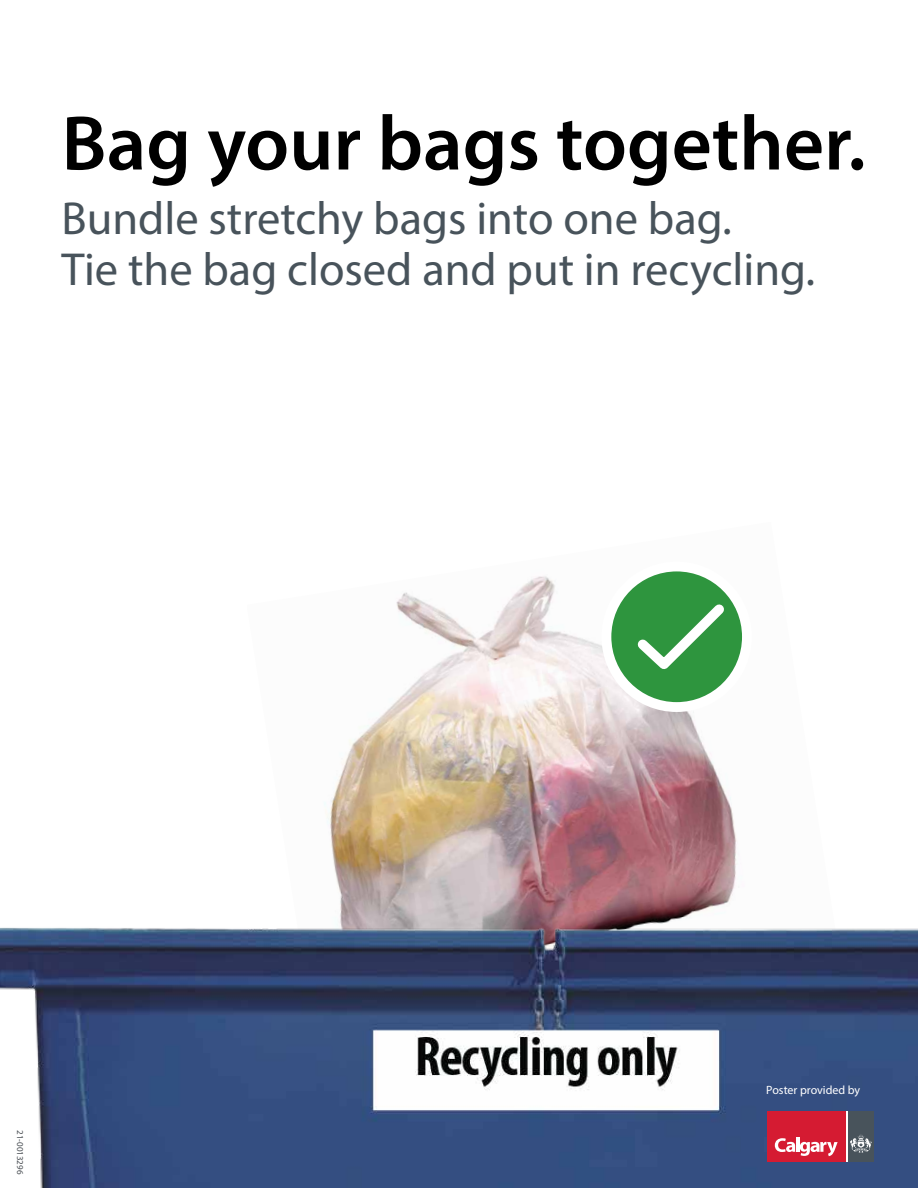
<style>
.page{position:relative;width:918px;height:1188px;background:#fff}
.page>*{position:absolute;margin:0;border:0;box-sizing:border-box;transform-origin:0 0}
.t1{font:600 78px "Myriad Pro";color:#000}
.t2{font:46.5px/51px "Myriad Pro";color:#48535b}
.t3{font:12px "Myriad Pro";color:#fff}
.t4{font:9px "Myriad Pro";color:#4a4f54}
</style>
<div class="page">
<img style="left:324px;top:576px;width:413px;height:351px">
<img style="left:0;top:927px;width:918px;height:261px">
<svg style="left:606px;top:567px;width:141px;height:140px;fill:#2e953e"></svg>
<div style="left:601px;top:562px;width:151px;height:150px;border:10px solid #fff;border-radius:50%"></div>
<svg style="left:629px;top:595px;width:104px;height:83px;background:#49a357"></svg>
<div style="left:767px;top:1111px;width:79px;height:51px;background:#d51b32"></div>
<div style="left:847px;top:1111px;width:27px;height:51px;background:#48535b"></div>
<svg style="left:775px;top:1138px;width:63px;height:18px"></svg>
<hr style="left:846px;top:1111px;width:1px;height:51px;background:#fff">
<svg style="left:850px;top:1134px;width:22px;height:19px"></svg>
<h1 class="t1" style="left:62px;top:94px;width:806px">Bag your bags together.</h1>
<p class="t2" style="left:62px;top:192px;width:755px">Bundle stretchy bags into one bag.<br>Tie the bag closed and put in recycling.</p>
<p class="t4" style="left:26px;top:1130px;width:46px;rotate:90deg">21-0013296</p>
<p class="t3" style="left:766px;top:1082px;width:96px">Poster provided by</p>
</div>
